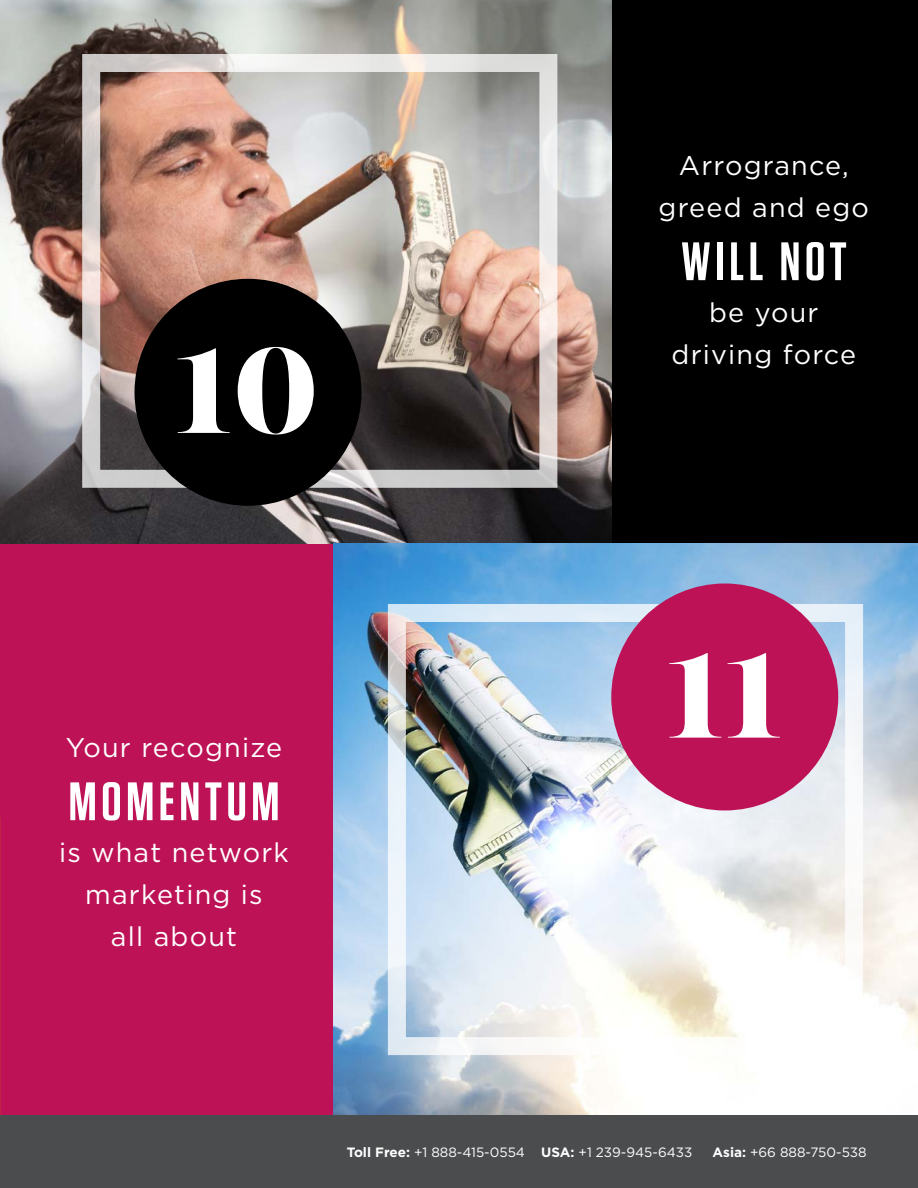
<style>
.page{position:relative;width:918px;height:1188px;background:#fff}
.page>*{position:absolute;margin:0;border:0;box-sizing:border-box;transform-origin:0 0}
.t1{font:800 136.5px "Majesti Banner";color:#fff}
.t2{font:600 54px "Tungsten";letter-spacing:.085em;color:#fff}
.t3{font:27px/42px "Gotham";letter-spacing:.045em;color:#fff;text-align:center}
.t4{font:13.5px "Gotham";color:#fff}
.s1{font-weight:700}
</style>
<div class="page">
<div style="left:0;top:1115px;width:918px;height:73px;background:#4b4c4d"></div>
<img style="left:0;top:0;width:611px;height:544px">
<div style="left:612px;top:0;width:306px;height:544px;background:#000"></div>
<div style="left:82px;top:54px;width:475px;height:434px;border:18px solid #fff"></div>
<div style="left:135px;top:279px;width:227px;height:227px;background:#000;border-radius:50%"></div>
<img style="left:333px;top:544px;width:585px;height:571px">
<div style="left:0;top:544px;width:333px;height:571px;background:#bd1356"></div>
<div style="left:388px;top:604px;width:475px;height:451px;border:18px solid #fff"></div>
<div style="left:611px;top:584px;width:227px;height:226px;background:#bd1356;border-radius:50%"></div>
<p class="t1" style="left:173px;top:302px;width:148px">10</p>
<p class="t3" style="left:679px;top:144px;width:171px">Arrogrance,</p>
<p class="t3" style="left:659px;top:186px;width:212px">greed and ego</p>
<p class="t2" style="left:681px;top:233px;width:167px">WILL NOT</p>
<p class="t3" style="left:709px;top:291px;width:111px">be your</p>
<p class="t3" style="left:672px;top:333px;width:186px">driving force</p>
<p class="t3" style="left:66px;top:726px;width:218px">Your recognize</p>
<p class="t2" style="left:69px;top:773px;width:212px">MOMENTUM</p>
<p class="t3" style="left:59px;top:831px;width:231px">is what network marketing is</p>
<p class="t3" style="left:111px;top:915px;width:128px">all about</p>
<p class="t1" style="left:665px;top:606px;width:118px">11</p>
<p class="t4" style="left:347px;top:1143px;width:347px"><span class="s1">Toll Free:</span> +1 888-415-0554 <span class="s1">USA:</span> +1 239-945-6433</p>
<p class="t4" style="left:713px;top:1143px;width:156px"><span class="s1">Asia:</span> +66 888-750-538</p>
</div>
